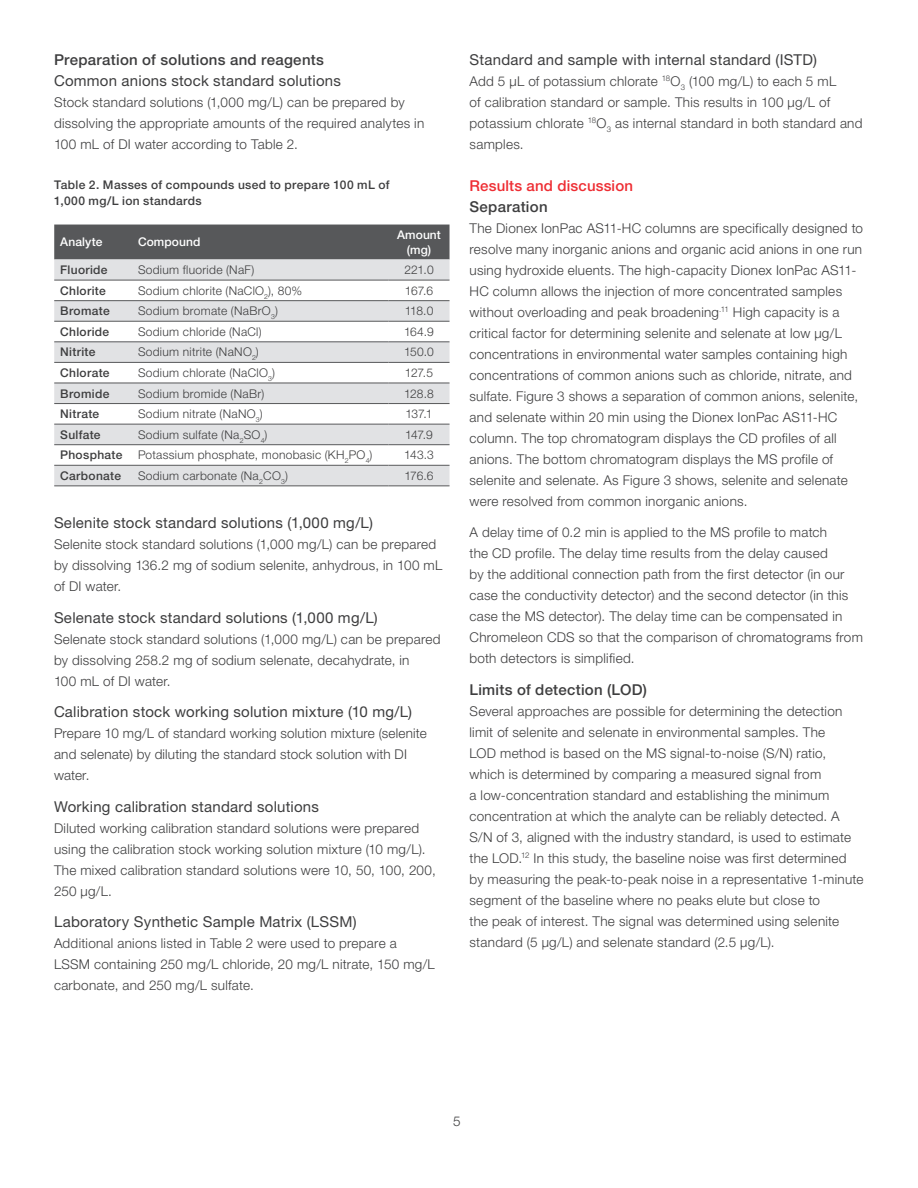
<style>
.page{position:relative;width:918px;height:1188px;background:#fff}
.page>*{position:absolute;margin:0;border:0;box-sizing:border-box;transform-origin:0 0}
.t1{font:15px "Helvetica Neue LTW1 G";letter-spacing:.015em;color:#3e3e3f}
.t2{font:500 15px "Helvetica Neue LTW1 G";letter-spacing:.02em;color:#3e3e3f}
.t3{font:500 15px "Helvetica Neue LTW1 G";letter-spacing:.01em;color:#ee2d33}
.t4{font:300 13.5px/21px "Helvetica Neue LTW1 G";letter-spacing:.02em;color:#3e3e3f}
.t5{font:300 12px "Helvetica Neue LTW1 G";letter-spacing:.025em;color:#3e3e3f}
.t6{font:500 12px/15.8px "Helvetica Neue LTW1 G";letter-spacing:.03em;color:#3e3e3f}
.t7{font:500 12px/14.4px "Helvetica Neue LTW1 G";letter-spacing:.01em;color:#fff;text-align:center}
</style>
<div class="page">
<div style="left:54px;top:225px;width:396px;height:35px;background:#57585a"></div>
<div style="left:54px;top:260px;width:396px;height:226px;background:#e1e2e4"></div>
<svg style="left:54px;top:281px;width:396px;height:184px"></svg>
<hr style="left:54px;top:321px;width:78px;height:1px;background:#57585a">
<hr style="left:54px;top:342px;width:78px;height:1px;background:#57585a">
<hr style="left:54px;top:362px;width:78px;height:1px;background:#57585a">
<hr style="left:54px;top:383px;width:78px;height:1px;background:#57585a">
<hr style="left:54px;top:403px;width:78px;height:1px;background:#57585a">
<hr style="left:54px;top:424px;width:78px;height:1px;background:#57585a">
<hr style="left:54px;top:444px;width:78px;height:1px;background:#57585a">
<hr style="left:54px;top:465px;width:78px;height:1px;background:#57585a">
<hr style="left:54px;top:486px;width:78px;height:1px;background:#57585a">
<hr style="left:132px;top:321px;width:256px;height:1px;background:#57585a">
<hr style="left:388px;top:321px;width:62px;height:1px;background:#57585a">
<hr style="left:132px;top:342px;width:256px;height:1px;background:#57585a">
<hr style="left:388px;top:342px;width:62px;height:1px;background:#57585a">
<hr style="left:132px;top:362px;width:256px;height:1px;background:#57585a">
<hr style="left:388px;top:362px;width:62px;height:1px;background:#57585a">
<hr style="left:132px;top:383px;width:256px;height:1px;background:#57585a">
<hr style="left:388px;top:383px;width:62px;height:1px;background:#57585a">
<hr style="left:132px;top:403px;width:256px;height:1px;background:#57585a">
<hr style="left:388px;top:403px;width:62px;height:1px;background:#57585a">
<hr style="left:132px;top:424px;width:256px;height:1px;background:#57585a">
<hr style="left:388px;top:424px;width:62px;height:1px;background:#57585a">
<hr style="left:132px;top:444px;width:256px;height:1px;background:#57585a">
<hr style="left:388px;top:444px;width:62px;height:1px;background:#57585a">
<hr style="left:132px;top:465px;width:256px;height:1px;background:#57585a">
<hr style="left:388px;top:465px;width:62px;height:1px;background:#57585a">
<hr style="left:132px;top:486px;width:256px;height:1px;background:#57585a">
<hr style="left:388px;top:486px;width:62px;height:1px;background:#57585a">
<hr style="left:54px;top:280px;width:78px;height:1px;background:#57585a">
<hr style="left:132px;top:280px;width:256px;height:1px;background:#57585a">
<hr style="left:388px;top:280px;width:62px;height:1px;background:#57585a">
<hr style="left:54px;top:300px;width:78px;height:1px;background:#57585a">
<hr style="left:132px;top:300px;width:256px;height:1px;background:#57585a">
<hr style="left:388px;top:300px;width:62px;height:1px;background:#57585a">
<p class="t2" style="left:54px;top:50px;width:271px">Preparation of solutions and reagents</p>
<p class="t1" style="left:54px;top:71px;width:288px">Common anions stock standard solutions</p>
<p class="t4" style="left:54px;top:91px;width:372px">Stock standard solutions (1,000 mg/L) can be prepared by dissolving the appropriate amounts of the required analytes in<br>100 mL of DI water according to Table 2.</p>
<p class="t6" style="left:54px;top:177px;width:337px">Table 2. Masses of compounds used to prepare 100 mL of<br>1,000 mg/L ion standards</p>
<p class="t7" style="left:60px;top:235px;width:44px">Analyte</p>
<p class="t7" style="left:138px;top:235px;width:64px">Compound</p>
<p class="t7" style="left:397px;top:228px;width:45px">Amount (mg)</p>
<p class="t6" style="left:60px;top:262px;width:49px">Fluoride</p>
<p class="t5" style="left:138px;top:262px;width:118px">Sodium fluoride (NaF)</p>
<p class="t5" style="left:404px;top:262px;width:31px">221.0</p>
<p class="t6" style="left:60px;top:283px;width:47px">Chlorite</p>
<p class="t5" style="left:138px;top:283px;width:166px">Sodium chlorite (NaClO<sub>2</sub>), 80%</p>
<p class="t5" style="left:405px;top:283px;width:30px">167.6</p>
<p class="t6" style="left:60px;top:303px;width:51px">Bromate</p>
<p class="t5" style="left:138px;top:304px;width:142px">Sodium bromate (NaBrO<sub>3</sub>)</p>
<p class="t5" style="left:405px;top:304px;width:30px">118.0</p>
<p class="t6" style="left:60px;top:324px;width:51px">Chloride</p>
<p class="t5" style="left:138px;top:324px;width:125px">Sodium chloride (NaCl)</p>
<p class="t5" style="left:404px;top:324px;width:31px">164.9</p>
<p class="t6" style="left:60px;top:344px;width:37px">Nitrite</p>
<p class="t5" style="left:138px;top:345px;width:122px">Sodium nitrite (NaNO<sub>2</sub>)</p>
<p class="t5" style="left:404px;top:345px;width:31px">150.0</p>
<p class="t6" style="left:60px;top:365px;width:51px">Chlorate</p>
<p class="t5" style="left:138px;top:365px;width:139px">Sodium chlorate (NaClO<sub>3</sub>)</p>
<p class="t5" style="left:405px;top:365px;width:30px">127.5</p>
<p class="t6" style="left:60px;top:385px;width:51px">Bromide</p>
<p class="t5" style="left:138px;top:386px;width:128px">Sodium bromide (NaBr)</p>
<p class="t5" style="left:404px;top:386px;width:31px">128.8</p>
<p class="t6" style="left:60px;top:406px;width:40px">Nitrate</p>
<p class="t5" style="left:138px;top:407px;width:126px">Sodium nitrate (NaNO<sub>3</sub>)</p>
<p class="t5" style="left:405px;top:407px;width:29px">137.1</p>
<p class="t6" style="left:60px;top:427px;width:42px">Sulfate</p>
<p class="t5" style="left:138px;top:427px;width:131px">Sodium sulfate (Na<sub>2</sub>SO<sub>4</sub>)</p>
<p class="t5" style="left:405px;top:427px;width:29px">147.9</p>
<p class="t6" style="left:60px;top:447px;width:64px">Phosphate</p>
<p class="t5" style="left:138px;top:448px;width:236px">Potassium phosphate, monobasic (KH<sub>2</sub>PO<sub>4</sub>)</p>
<p class="t5" style="left:404px;top:448px;width:31px">143.3</p>
<p class="t6" style="left:60px;top:468px;width:62px">Carbonate</p>
<p class="t5" style="left:138px;top:468px;width:152px">Sodium carbonate (Na<sub>2</sub>CO<sub>3</sub>)</p>
<p class="t5" style="left:404px;top:468px;width:31px">176.6</p>
<p class="t1" style="left:54px;top:514px;width:321px">Selenite stock standard solutions (1,000 mg/L)</p>
<p class="t4" style="left:54px;top:534px;width:390px">Selenite stock standard solutions (1,000 mg/L) can be prepared by dissolving 136.2 mg of sodium selenite, anhydrous, in 100 mL of DI water.</p>
<p class="t1" style="left:54px;top:608px;width:325px">Selenate stock standard solutions (1,000 mg/L)</p>
<p class="t4" style="left:54px;top:628px;width:388px">Selenate stock standard solutions (1,000 mg/L) can be prepared by dissolving 258.2 mg of sodium selenate, decahydrate, in<br>100 mL of DI water.</p>
<p class="t1" style="left:54px;top:703px;width:360px">Calibration stock working solution mixture (10 mg/L)</p>
<p class="t4" style="left:54px;top:723px;width:374px">Prepare 10 mg/L of standard working solution mixture (selenite and selenate) by diluting the standard stock solution with DI water.</p>
<p class="t1" style="left:54px;top:797px;width:267px">Working calibration standard solutions</p>
<p class="t4" style="left:54px;top:817px;width:383px">Diluted working calibration standard solutions were prepared using the calibration stock working solution mixture (10 mg/L).<br>The mixed calibration standard solutions were 10, 50, 100, 200, 250 µg/L.</p>
<p class="t1" style="left:54px;top:913px;width:304px">Laboratory Synthetic Sample Matrix (LSSM)</p>
<p class="t4" style="left:54px;top:933px;width:382px">Additional anions listed in Table 2 were used to prepare a<br>LSSM containing 250 mg/L chloride, 20 mg/L nitrate, 150 mg/L carbonate, and 250 mg/L sulfate.</p>
<p class="t1" style="left:470px;top:50px;width:349px">Standard and sample with internal standard (ISTD)</p>
<p class="t4" style="left:470px;top:70px;width:395px">Add 5 µL of potassium chlorate <sup>18</sup>O<sub>3</sub> (100 mg/L) to each 5 mL<br>of calibration standard or sample. This results in 100 µg/L of potassium chlorate <sup>18</sup>O<sub>3</sub> as internal standard in both standard and samples.</p>
<p class="t3" style="left:470px;top:176px;width:165px">Results and discussion</p>
<p class="t2" style="left:470px;top:197px;width:80px">Separation</p>
<p class="t4" style="left:470px;top:217px;width:395px">The Dionex IonPac AS11-HC columns are specifically designed to resolve many inorganic anions and organic acid anions in one run using hydroxide eluents. The high-capacity Dionex IonPac AS11- HC column allows the injection of more concentrated samples without overloading and peak broadening<sup>.11</sup> High capacity is a critical factor for determining selenite and selenate at low µg/L concentrations in environmental water samples containing high concentrations of common anions such as chloride, nitrate, and sulfate. Figure 3 shows a separation of common anions, selenite, and selenate within 20 min using the Dionex IonPac AS11-HC column. The top chromatogram displays the CD profiles of all anions. The bottom chromatogram displays the MS profile of selenite and selenate. As Figure 3 shows, selenite and selenate were resolved from common inorganic anions.</p>
<p class="t4" style="left:470px;top:522px;width:395px">A delay time of 0.2 min is applied to the MS profile to match<br>the CD profile. The delay time results from the delay caused<br>by the additional connection path from the first detector (in our case the conductivity detector) and the second detector (in this case the MS detector). The delay time can be compensated in Chromeleon CDS so that the comparison of chromatograms from both detectors is simplified.</p>
<p class="t2" style="left:470px;top:680px;width:179px">Limits of detection (LOD)</p>
<p class="t4" style="left:470px;top:700px;width:396px">Several approaches are possible for determining the detection limit of selenite and selenate in environmental samples. The<br>LOD method is based on the MS signal-to-noise (S/N) ratio, which is determined by comparing a measured signal from<br>a low-concentration standard and establishing the minimum concentration at which the analyte can be reliably detected. A S/N of 3, aligned with the industry standard, is used to estimate the LOD.<sup>12</sup> In this study, the baseline noise was first determined by measuring the peak-to-peak noise in a representative 1-minute segment of the baseline where no peaks elute but close to<br>the peak of interest. The signal was determined using selenite standard (5 µg/L) and selenate standard (2.5 µg/L).</p>
<p class="t4" style="left:453px;top:1110px;width:9px">5</p>
</div>
